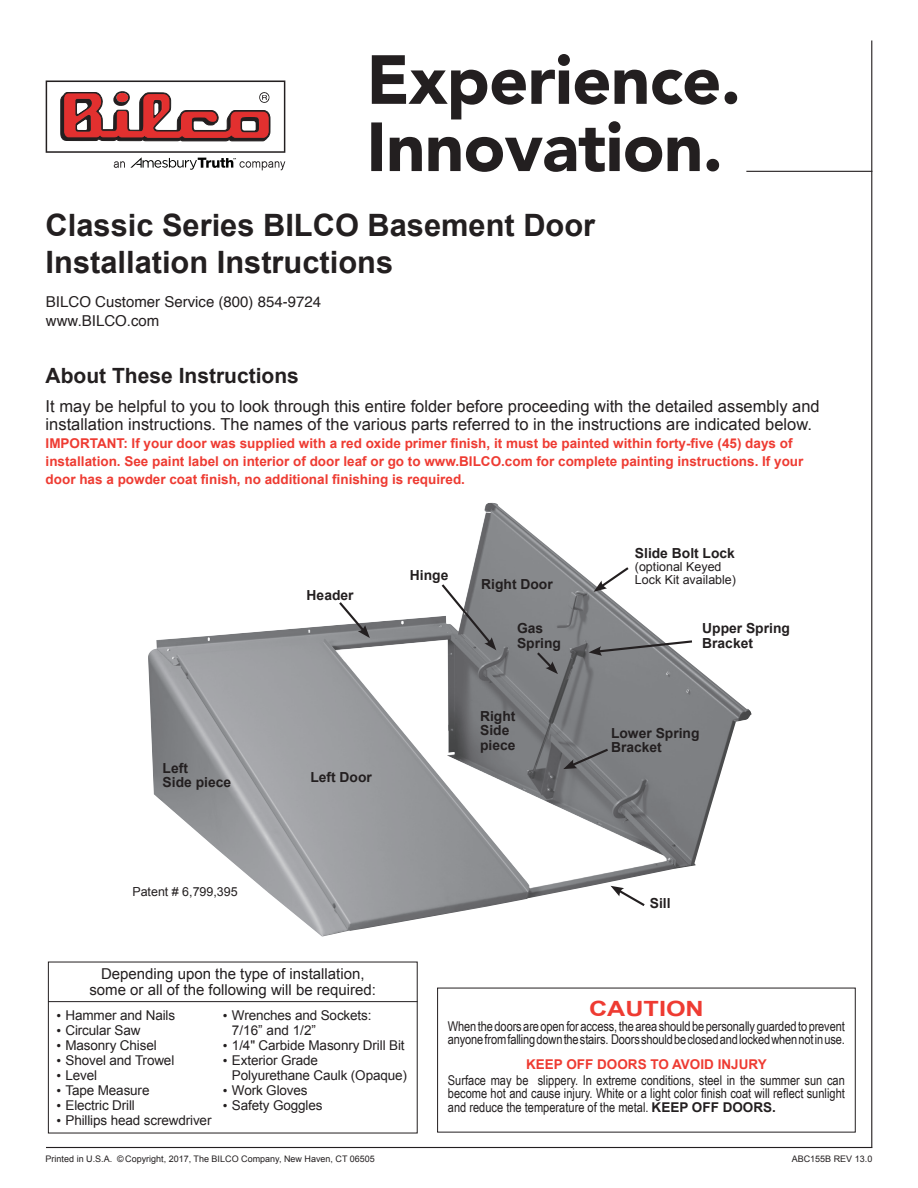
<style>
.page{position:relative;width:918px;height:1188px;background:#fff}
.page>*{position:absolute;margin:0;border:0;box-sizing:border-box;transform-origin:0 0}
.t1{font:700 30.75px/36.9px "Arial";color:#231f20}
.t2{font:700 21px "Arial";color:#231f20}
.t3{font:700 21px "Arial";color:#ee3b32;scale:1.2 1}
.t4{font:16.5px/18px "Arial";color:#231f20}
.t5{font:15px/16.5px "Arial";color:#231f20;text-align:center}
.t6{font:15px/19.5px "Helvetica";color:#231f20}
.t7{font:700 13.8px/14.5px "Arial";color:#231f20}
.t8{font:13.5px/13.5px "Arial Narrow";letter-spacing:-.01em;color:#231f20}
.t9{font:700 13.5px/18px "Arial";color:#ee3b32}
.t10{font:13.5px/15px "Arial";letter-spacing:-.01em;color:#231f20}
.t11{font:12.45px/13px "Arial";color:#231f20}
.t12{font:9px "Arial";color:#231f20}
.s1{font-family:"Times New Roman"}
.s2{font-family:"Arial";font-weight:700}
</style>
<div class="page">
<img style="left:148px;top:503px;width:604px;height:434px">
<hr style="left:48px;top:1001px;width:370px;height:1px;background:#231f20">
<svg style="left:46px;top:81px;width:239px;height:89px"></svg>
<hr style="left:871px;top:40px;width:1px;height:1108px;background:#231f20">
<svg style="left:371px;top:54px;width:366px;height:118px"></svg>
<hr style="left:746px;top:171px;width:126px;height:1px;background:#231f20">
<hr style="left:46px;top:1147px;width:826px;height:1px;background:#231f20">
<svg style="left:337px;top:600px;width:33px;height:38px"></svg>
<svg style="left:439px;top:582px;width:57px;height:68px"></svg>
<svg style="left:535px;top:650px;width:23px;height:24px"></svg>
<svg style="left:589px;top:639px;width:105px;height:17px"></svg>
<svg style="left:563px;top:747px;width:47px;height:22px"></svg>
<svg style="left:610px;top:886px;width:37px;height:22px"></svg>
<svg style="left:594px;top:565px;width:37px;height:27px"></svg>
<h1 class="t1" style="left:46px;top:208px;width:551px">Classic Series BILCO Basement Door<br>Installation Instructions</h1>
<p class="t6" style="left:46px;top:292px;width:277px">BILCO Customer Service (800) 854-9724 www.BILCO.com</p>
<h2 class="t2" style="left:46px;top:362px;width:255px">About These Instructions</h2>
<p class="t4" style="left:46px;top:397px;width:776px">It may be helpful to you to look through this entire folder before proceeding with the detailed assembly and installation instructions. The names of the various parts referred to in the instructions are indicated below.</p>
<p class="t9" style="left:46px;top:435px;width:759px">IMPORTANT: If your door was supplied with a red oxide primer finish, it must be painted within forty-five (45) days of installation. See paint label on interior of door leaf or go to www.BILCO.com for complete painting instructions. If your door has a powder coat finish, no additional finishing is required.</p>
<p class="t7" style="left:163px;top:761px;width:70px">Left<br>Side piece</p>
<p class="t11" style="left:132px;top:885px;width:107px">Patent # 6,799,395</p>
<p class="t7" style="left:307px;top:588px;width:48px">Header</p>
<p class="t7" style="left:310px;top:771px;width:63px">Left Door</p>
<p class="t7" style="left:410px;top:568px;width:40px">Hinge</p>
<p class="t7" style="left:481px;top:577px;width:73px">Right Door</p>
<p class="t7" style="left:635px;top:546px;width:102px">Slide Bolt Lock</p>
<p class="t11" style="left:635px;top:560px;width:103px">(optional Keyed<br>Lock Kit available)</p>
<p class="t7" style="left:517px;top:622px;width:45px">Gas<br>Spring</p>
<p class="t7" style="left:702px;top:622px;width:89px">Upper Spring<br>Bracket</p>
<p class="t7" style="left:480px;top:709px;width:37px">Right<br>Side piece</p>
<p class="t7" style="left:611px;top:726px;width:90px">Lower Spring<br>Bracket</p>
<p class="t7" style="left:650px;top:897px;width:22px">Sill</p>
<p class="t5" style="left:89px;top:966px;width:288px">Depending upon the type of installation, some or all of the following will be required:</p>
<p class="t10" style="left:56px;top:1008px;width:120px"><span class="s1">•</span> Hammer and Nails</p>
<p class="t10" style="left:56px;top:1023px;width:86px"><span class="s1">•</span> Circular Saw</p>
<p class="t10" style="left:56px;top:1038px;width:102px"><span class="s1">•</span> Masonry Chisel</p>
<p class="t10" style="left:56px;top:1053px;width:119px"><span class="s1">•</span> Shovel and Trowel</p>
<p class="t10" style="left:56px;top:1068px;width:42px"><span class="s1">•</span> Level</p>
<p class="t10" style="left:56px;top:1083px;width:95px"><span class="s1">•</span> Tape Measure</p>
<p class="t10" style="left:56px;top:1098px;width:80px"><span class="s1">•</span> Electric Drill</p>
<p class="t10" style="left:56px;top:1113px;width:157px"><span class="s1">•</span> Phillips head screwdriver</p>
<p class="t10" style="left:232px;top:1008px;width:141px;text-indent:-9px"><span class="s1">•</span> Wrenches and Sockets:<br>7/16” and 1/2”</p>
<p class="t10" style="left:223px;top:1038px;width:183px"><span class="s1">•</span> 1/4" Carbide Masonry Drill Bit</p>
<p class="t10" style="left:232px;top:1053px;width:177px;text-indent:-9px"><span class="s1">•</span> Exterior Grade<br>Polyurethane Caulk (Opaque)</p>
<p class="t10" style="left:223px;top:1083px;width:86px"><span class="s1">•</span> Work Gloves</p>
<p class="t10" style="left:223px;top:1098px;width:101px"><span class="s1">•</span> Safety Goggles</p>
<h2 class="t3" style="left:589px;top:995px;width:97px">CAUTION</h2>
<p class="t8" style="left:448px;top:1019px;width:399px">When the doors are open for access, the area should be personally guarded to prevent anyone from falling down the stairs. Doors should be closed and locked when not in use.</p>
<p class="t9" style="left:526px;top:1056px;width:242px">KEEP OFF DOORS TO AVOID INJURY</p>
<p class="t8" style="left:448px;top:1073px;width:399px;text-align:justify">Surface may be slippery. In extreme conditions, steel in the summer sun can become hot and cause injury. White or a light color finish coat will reflect sunlight and reduce the temperature of the metal. <span class="s2">KEEP OFF DOORS.</span></p>
<p class="t12" style="left:46px;top:1153px;width:331px">Printed in U.S.A. © Copyright, 2017, The BILCO Company, New Haven, CT 06505</p>
<p class="t12" style="left:792px;top:1153px;width:82px">ABC155B REV 13.0</p>
</div>
